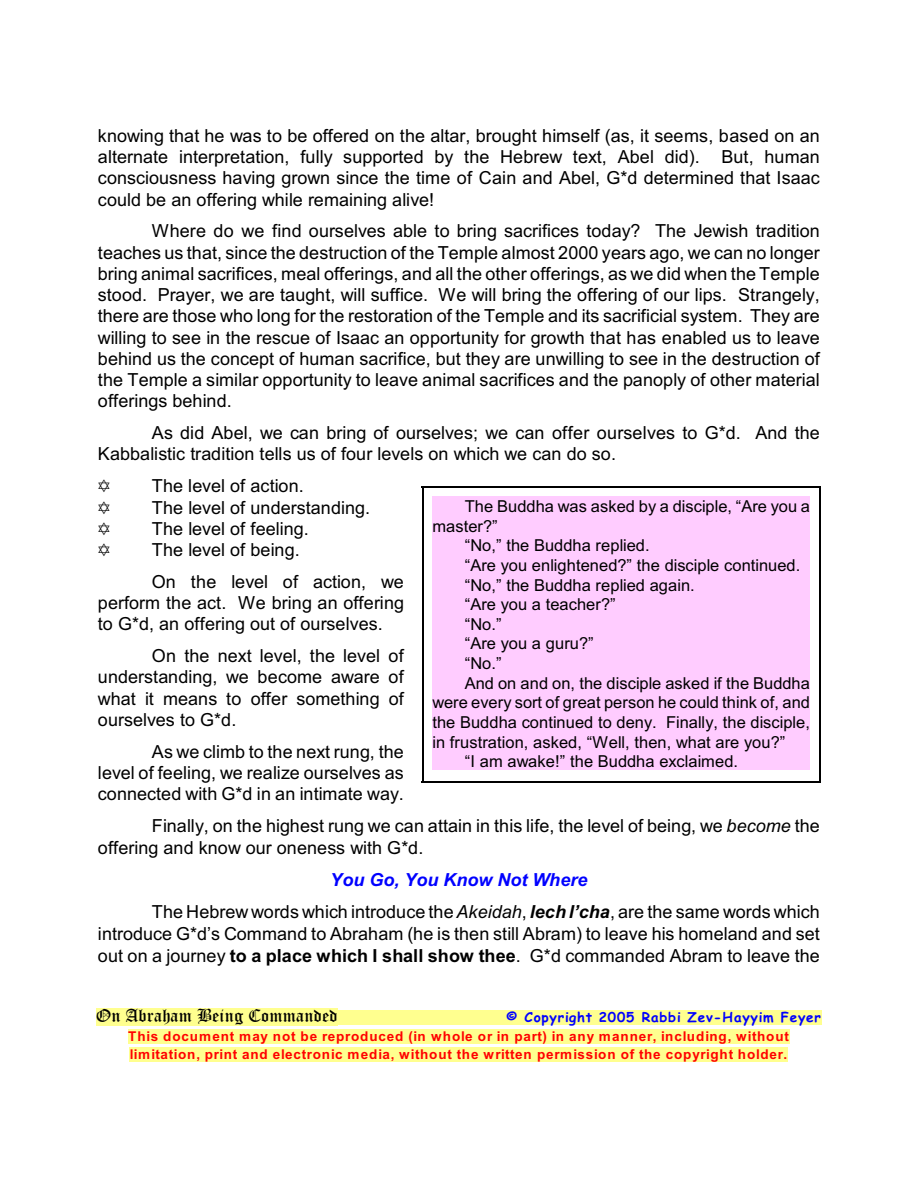
<style>
.page{position:relative;width:918px;height:1188px;background:#fff}
.page>*{position:absolute;margin:0;border:0;box-sizing:border-box;transform-origin:0 0}
.t1{font:18px/21.3px "Arial";letter-spacing:.005em;color:#000;text-align:justify}
.t2{font:18px "Old English Text";letter-spacing:.015em;color:#000}
.t3{font:16.5px "Arial";letter-spacing:.005em;color:#000}
.t4{font:700 13.5px/17.9px "Arial";letter-spacing:.055em;color:#f00}
.t5{font:700 13.5px "Comic Sans MS";letter-spacing:.06em;color:#00f}
.s1{font-style:italic}
.s2{font-weight:700;font-style:italic;color:#00f}
.s3{font-weight:700;font-style:italic}
.s4{font-weight:700}
</style>
<div class="page">
<div style="left:96px;top:1008px;width:25px;height:18px;background:#ffff8f"></div>
<div style="left:121px;top:1008px;width:71px;height:18px;background:#ffff8f"></div>
<div style="left:192px;top:1008px;width:146px;height:18px;background:#ffff8f"></div>
<div style="left:338px;top:1010px;width:77px;height:15px;background:#ffff8f"></div>
<div style="left:415px;top:1010px;width:92px;height:15px;background:#ffff8f"></div>
<div style="left:507px;top:1010px;width:315px;height:15px;background:#ffff8f"></div>
<div style="left:128px;top:1030px;width:662px;height:14px;background:#ffff8f"></div>
<div style="left:130px;top:1047px;width:658px;height:15px;background:#ffff8f"></div>
<div style="left:432px;top:497px;width:378px;height:39px;background:#fcf"></div>
<div style="left:432px;top:536px;width:378px;height:19px;background:#fcf"></div>
<div style="left:432px;top:555px;width:378px;height:20px;background:#fcf"></div>
<div style="left:432px;top:575px;width:378px;height:20px;background:#fcf"></div>
<div style="left:432px;top:595px;width:378px;height:19px;background:#fcf"></div>
<div style="left:432px;top:614px;width:378px;height:20px;background:#fcf"></div>
<div style="left:432px;top:634px;width:378px;height:19px;background:#fcf"></div>
<div style="left:432px;top:654px;width:378px;height:19px;background:#fcf"></div>
<div style="left:432px;top:673px;width:378px;height:78px;background:#fcf"></div>
<div style="left:432px;top:752px;width:378px;height:18px;background:#fcf"></div>
<hr style="left:422px;top:486px;width:1px;height:297px;background:#000">
<hr style="left:819px;top:486px;width:1px;height:297px;background:#000">
<hr style="left:422px;top:486px;width:398px;height:1px;background:#000">
<hr style="left:422px;top:782px;width:398px;height:1px;background:#000">
<p class="t1" style="left:98px;top:127px;width:723px">knowing that he was to be offered on the altar, brought himself (as, it seems, based on an alternate interpretation, fully supported by the Hebrew text, Abel did). But, human consciousness having grown since the time of Cain and Abel, G*d determined that Isaac could be an offering while remaining alive!</p>
<p class="t1" style="left:98px;top:222px;width:724px;text-indent:54px">Where do we find ourselves able to bring sacrifices today? The Jewish tradition teaches us that, since the destruction of the Temple almost 2000 years ago, we can no longer bring animal sacrifices, meal offerings, and all the other offerings, as we did when the Temple stood. Prayer, we are taught, will suffice. We will bring the offering of our lips. Strangely, there are those who long for the restoration of the Temple and its sacrificial system. They are willing to see in the rescue of Isaac an opportunity for growth that has enabled us to leave behind us the concept of human sacrifice, but they are unwilling to see in the destruction of the Temple a similar opportunity to leave animal sacrifices and the panoply of other material offerings behind.</p>
<p class="t1" style="left:98px;top:424px;width:723px;text-indent:54px">As did Abel, we can bring of ourselves; we can offer ourselves to G*d. And the<br>Kabbalistic tradition tells us of four levels on which we can do so.</p>
<p class="t1" style="left:152px;top:477px;width:220px;text-align:left">The level of action.<br>The level of understanding.<br>The level of feeling.<br>The level of being.</p>
<p class="t1" style="left:98px;top:573px;width:308px;text-indent:54px">On the level of action, we perform the act. We bring an offering to G*d, an offering out of ourselves.</p>
<p class="t1" style="left:98px;top:647px;width:307px;text-indent:54px">On the next level, the level of understanding, we become aware of what it means to offer something of ourselves to G*d.</p>
<p class="t1" style="left:98px;top:742px;width:307px;text-indent:54px">As we climb to the next rung, the level of feeling, we realize ourselves as connected with G*d in an intimate way.</p>
<p class="t1" style="left:98px;top:817px;width:724px;text-indent:54px">Finally, on the highest rung we can attain in this life, the level of being, we <span class="s1">become</span> the offering and know our oneness with G*d.</p>
<p class="t1" style="left:152px;top:865px;width:669px;line-height:32.4px;text-indent:178px"><span class="s2">You Go, You Know Not Where<br></span>The Hebrew words which introduce the <span class="s1">Akeidah</span>, <span class="s3">lech l’cha</span>, are the same words which</p>
<p class="t1" style="left:98px;top:924px;width:724px;line-height:21.8px">introduce G*d’s Command to Abraham (he is then still Abram) to leave his homeland and set out on a journey <span class="s4">to a place which I shall show thee</span>. G*d commanded Abram to leave the</p>
<p class="t3" style="left:465px;top:500px;width:347px">The Buddha was asked by a disciple, “Are you a</p>
<p class="t3" style="left:432px;top:520px;width:67px">master?”</p>
<p class="t3" style="left:465px;top:539px;width:187px">“No,” the Buddha replied.</p>
<p class="t3" style="left:465px;top:559px;width:337px">“Are you enlightened?” the disciple continued.</p>
<p class="t3" style="left:465px;top:579px;width:232px">“No,” the Buddha replied again.</p>
<p class="t3" style="left:465px;top:598px;width:153px">“Are you a teacher?”</p>
<p class="t3" style="left:465px;top:618px;width:38px">“No.”</p>
<p class="t3" style="left:465px;top:637px;width:131px">“Are you a guru?”</p>
<p class="t3" style="left:465px;top:657px;width:38px">“No.”</p>
<p class="t3" style="left:465px;top:677px;width:347px">And on and on, the disciple asked if the Buddha</p>
<p class="t3" style="left:432px;top:696px;width:379px">were every sort of great person he could think of, and</p>
<p class="t3" style="left:432px;top:716px;width:379px">the Buddha continued to deny. Finally, the disciple,</p>
<p class="t3" style="left:432px;top:736px;width:354px">in frustration, asked, “Well, then, what are you?”</p>
<p class="t3" style="left:465px;top:755px;width:275px">“I am awake!” the Buddha exclaimed.</p>
<p class="t2" style="left:96px;top:1010px;width:243px">On Abraham Being Commanded</p>
<p class="t5" style="left:507px;top:1011px;width:316px">© Copyright 2005 Rabbi Zev-Hayyim Feyer</p>
<p class="t4" style="left:128px;top:1029px;width:662px">This document may not be reproduced (in whole or in part) in any manner, including, without limitation, print and electronic media, without the written permission of the copyright holder.</p>
</div>
